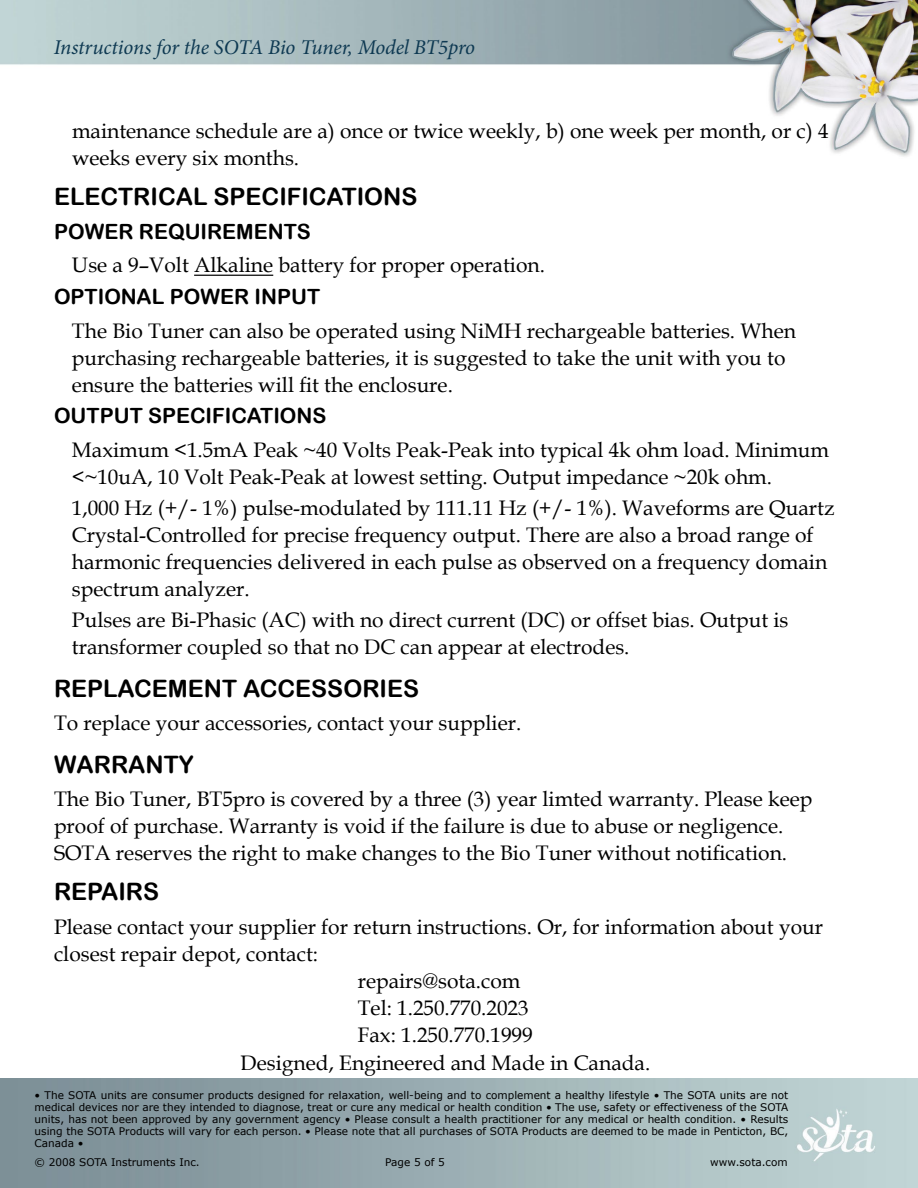
<style>
.page{position:relative;width:918px;height:1188px;background:#fff}
.page>*{position:absolute;margin:0;border:0;box-sizing:border-box;transform-origin:0 0}
.t1{font:24px "Arial Rounded MT Bold";color:#000}
.t2{font:21px/27px "Book Antiqua";color:#000}
.t3{font:21px "Arial Rounded MT Bold";color:#000}
.t4{font:italic 21px "Minion Pro";letter-spacing:-.01em;color:#0e3952}
.t5{font:10.5px/12px "Verdana";color:#000;text-align:justify}
</style>
<div class="page">
<img style="left:0;top:0;width:918px;height:157px">
<img style="left:0;top:1079px;width:918px;height:109px">
<hr style="left:194px;top:275px;width:79px;height:1px;background:#000">
<p class="t4" style="left:54px;top:33px;width:423px">Instructions for the SOTA Bio Tuner, Model BT5pro</p>
<p class="t2" style="left:72px;top:117px;width:758px">maintenance schedule are a) once or twice weekly, b) one week per month, or c) 4 weeks every six months.</p>
<p class="t1" style="left:54px;top:182px;width:365px">ELECTRICAL SPECIFICATIONS</p>
<p class="t3" style="left:54px;top:219px;width:258px">POWER REQUIREMENTS</p>
<p class="t2" style="left:72px;top:251px;width:475px">Use a 9–Volt Alkaline battery for proper operation.</p>
<p class="t3" style="left:54px;top:284px;width:268px">OPTIONAL POWER INPUT</p>
<p class="t2" style="left:72px;top:316px;width:725px">The Bio Tuner can also be operated using NiMH rechargeable batteries. When purchasing rechargeable batteries, it is suggested to take the unit with you to ensure the batteries will fit the enclosure.</p>
<p class="t3" style="left:54px;top:403px;width:274px">OUTPUT SPECIFICATIONS</p>
<p class="t2" style="left:72px;top:436px;width:759px">Maximum &lt;1.5mA Peak ~40 Volts Peak-Peak into typical 4k ohm load. Minimum &lt;~10uA, 10 Volt Peak-Peak at lowest setting. Output impedance ~20k ohm.</p>
<p class="t2" style="left:72px;top:494px;width:764px">1,000 Hz (+/- 1%) pulse-modulated by 111.11 Hz (+/- 1%). Waveforms are Quartz Crystal-Controlled for precise frequency output. There are also a broad range of harmonic frequencies delivered in each pulse as observed on a frequency domain spectrum analyzer.</p>
<p class="t2" style="left:72px;top:606px;width:718px">Pulses are Bi-Phasic (AC) with no direct current (DC) or offset bias. Output is transformer coupled so that no DC can appear at electrodes.</p>
<p class="t1" style="left:54px;top:674px;width:367px">REPLACEMENT ACCESSORIES</p>
<p class="t2" style="left:54px;top:709px;width:469px">To replace your accessories, contact your supplier.</p>
<p class="t1" style="left:54px;top:750px;width:141px">WARRANTY</p>
<p class="t2" style="left:54px;top:785px;width:760px">The Bio Tuner, BT5pro is covered by a three (3) year limted warranty. Please keep proof of purchase. Warranty is void if the failure is due to abuse or negligence.<br>SOTA reserves the right to make changes to the Bio Tuner without notification.</p>
<p class="t1" style="left:54px;top:878px;width:107px">REPAIRS</p>
<p class="t2" style="left:54px;top:913px;width:771px">Please contact your supplier for return instructions. Or, for information about your</p>
<p class="t2" style="left:54px;top:940px;width:266px">closest repair depot, contact:</p>
<p class="t2" style="left:358px;top:967px;width:164px">repairs@sota.com</p>
<p class="t2" style="left:358px;top:994px;width:172px">Tel: 1.250.770.2023</p>
<p class="t2" style="left:358px;top:1021px;width:176px">Fax: 1.250.770.1999</p>
<p class="t2" style="left:241px;top:1048px;width:411px">Designed, Engineered and Made in Canada.</p>
<p class="t5" style="left:35px;top:1089px;width:755px">• The SOTA units are consumer products designed for relaxation, well-being and to complement a healthy lifestyle • The SOTA units are not medical devices nor are they intended to diagnose, treat or cure any medical or health condition • The use, safety or effectiveness of the SOTA units, has not been approved by any government agency • Please consult a health practitioner for any medical or health condition. • Results using the SOTA Products will vary for each person. • Please note that all purchases of SOTA Products are deemed to be made in Penticton, BC, Canada •</p>
<p class="t5" style="left:35px;top:1155px;width:167px">© 2008 SOTA Instruments Inc.</p>
<p class="t5" style="left:385px;top:1155px;width:61px">Page 5 of 5</p>
<p class="t5" style="left:710px;top:1155px;width:79px">www.sota.com</p>
</div>
